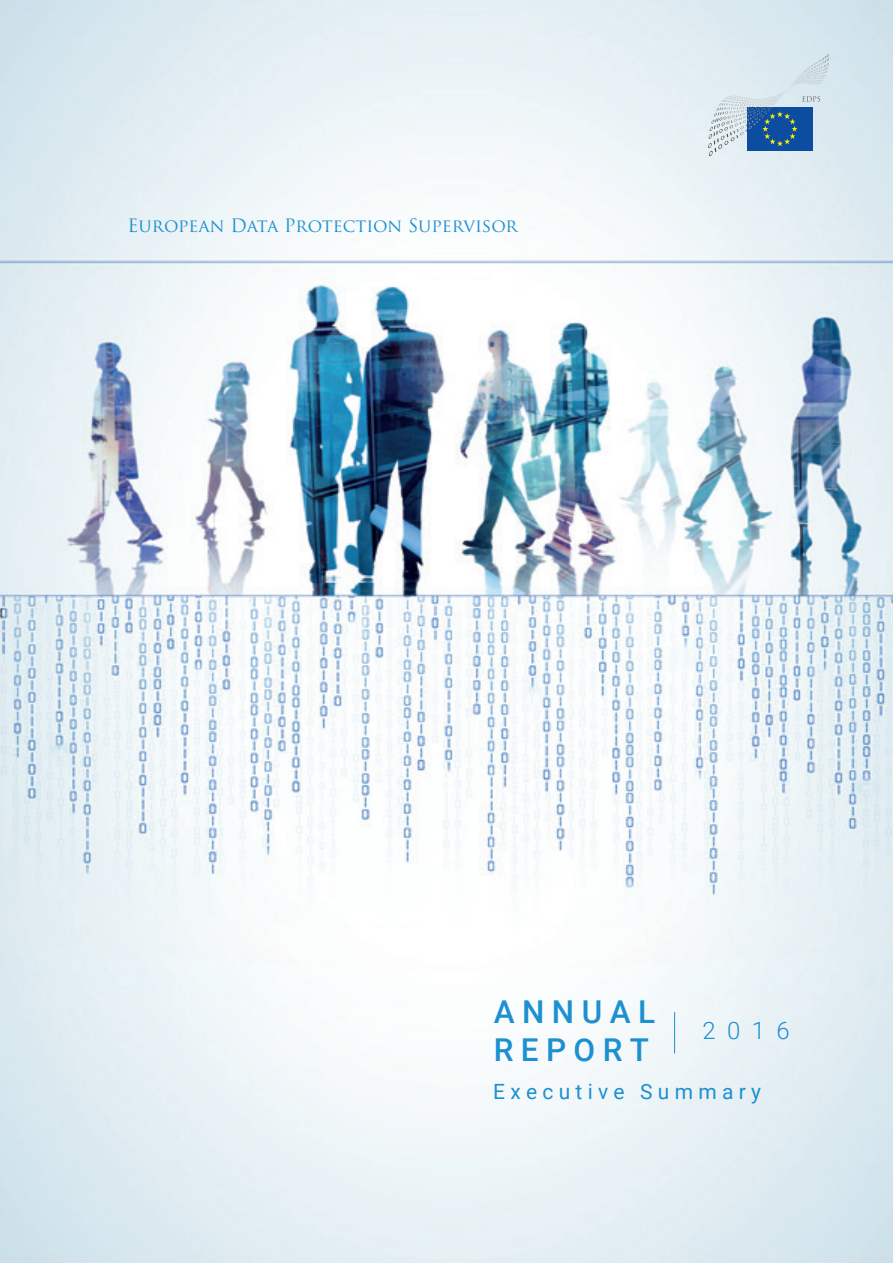
<style>
.page{position:relative;width:893px;height:1263px;background:#fff}
.page>*{position:absolute;margin:0;border:0;box-sizing:border-box;transform-origin:0 0}
.doc_title{font:500 31.5px/37.8px "Roboto";letter-spacing:.235em;color:#1d90d0}
.year{font:300 24px "Roboto";color:#1d90d0}
.doc_subtitle{font:21px "Roboto";letter-spacing:.25em;color:#1d90d0}
.inst_name{font:18px "Trajan Pro";color:#1d90d0}
</style>
<div class="page">
<img style="left:0;top:0;width:893px;height:1263px">
<hr style="left:674px;top:1012px;width:1px;height:41px;background:#1d8ece">
<svg style="left:708px;top:54px;width:121px;height:102px;background:#acc4d8"></svg>
<p class="inst_name" style="left:128px;top:214px;width:392px">European Data Protection Supervisor</p>
<p class="doc_title" style="left:494px;top:992px;width:163px">ANNUAL<br>REPORT</p>
<p class="doc_subtitle" style="left:493px;top:1076px;width:269px">Executive Summary</p>
<p class="year" style="left:702px;top:1013px;width:89px">2016</p>
</div>
